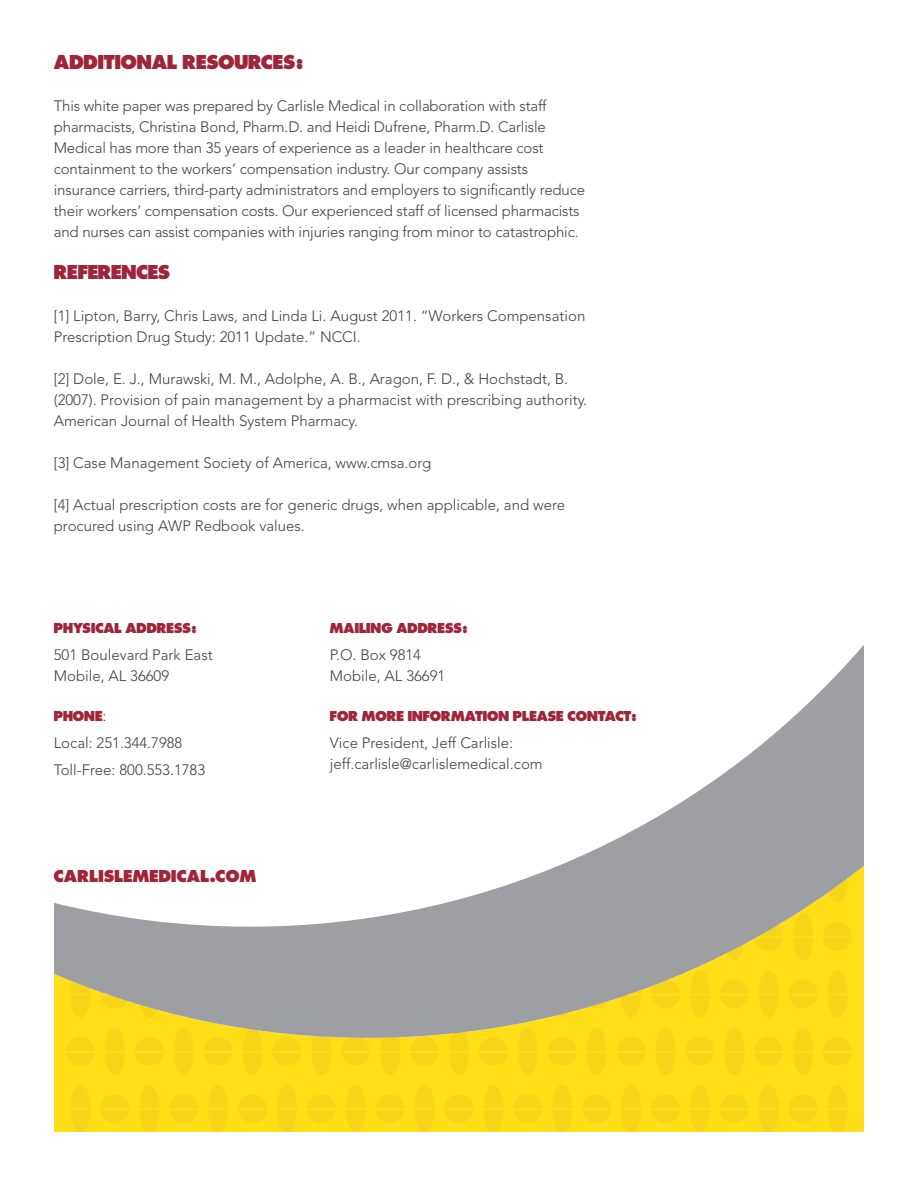
<style>
.page{position:relative;width:918px;height:1188px;background:#fff}
.page>*{position:absolute;margin:0;border:0;box-sizing:border-box;transform-origin:0 0}
.t1{font:700 expanded 21px "Futura P";color:#9f2539}
.t2{font:700 expanded 18px "Futura P";letter-spacing:.02em;color:#9f2539}
.t3{font:300 15px/21px "Avenir";letter-spacing:-.005em;color:#414042}
.t4{font:700 expanded 15px "Futura P";color:#9f2539}
.s1{font-family:"Avenir";font-weight:300;font-stretch:normal;color:#414042}
</style>
<div class="page">
<div style="left:54px;top:1038px;width:810px;height:94px;background:#ffde17"></div>
<svg style="left:380px;top:1038px;width:20px;height:37px"></svg>
<svg style="left:174px;top:1038px;width:20px;height:37px"></svg>
<svg style="left:242px;top:1038px;width:21px;height:37px"></svg>
<svg style="left:518px;top:1038px;width:20px;height:37px"></svg>
<svg style="left:449px;top:1038px;width:20px;height:37px"></svg>
<svg style="left:587px;top:1038px;width:20px;height:37px"></svg>
<svg style="left:105px;top:1038px;width:20px;height:37px"></svg>
<svg style="left:311px;top:1038px;width:20px;height:37px"></svg>
<svg style="left:655px;top:1038px;width:21px;height:37px"></svg>
<svg style="left:651px;top:1094px;width:29px;height:29px"></svg>
<svg style="left:720px;top:1094px;width:29px;height:29px"></svg>
<svg style="left:690px;top:1085px;width:20px;height:47px"></svg>
<svg style="left:685px;top:1038px;width:29px;height:28px"></svg>
<svg style="left:552px;top:1085px;width:20px;height:47px"></svg>
<svg style="left:617px;top:1038px;width:29px;height:28px"></svg>
<svg style="left:513px;top:1094px;width:29px;height:29px"></svg>
<svg style="left:621px;top:1085px;width:20px;height:47px"></svg>
<svg style="left:582px;top:1094px;width:29px;height:29px"></svg>
<svg style="left:548px;top:1038px;width:29px;height:28px"></svg>
<svg style="left:828px;top:1085px;width:20px;height:47px"></svg>
<svg style="left:823px;top:1038px;width:29px;height:28px"></svg>
<svg style="left:759px;top:1085px;width:20px;height:47px"></svg>
<svg style="left:754px;top:1038px;width:29px;height:28px"></svg>
<svg style="left:789px;top:1094px;width:29px;height:29px"></svg>
<svg style="left:724px;top:1038px;width:20px;height:37px"></svg>
<svg style="left:793px;top:1038px;width:20px;height:37px"></svg>
<svg style="left:139px;top:1085px;width:20px;height:47px"></svg>
<svg style="left:100px;top:1094px;width:29px;height:29px"></svg>
<svg style="left:135px;top:1038px;width:29px;height:28px"></svg>
<svg style="left:208px;top:1085px;width:20px;height:47px"></svg>
<svg style="left:169px;top:1094px;width:29px;height:29px"></svg>
<svg style="left:479px;top:1038px;width:29px;height:28px"></svg>
<svg style="left:70px;top:1085px;width:20px;height:47px"></svg>
<svg style="left:66px;top:1038px;width:29px;height:28px"></svg>
<svg style="left:415px;top:1085px;width:20px;height:47px"></svg>
<svg style="left:376px;top:1094px;width:29px;height:29px"></svg>
<svg style="left:483px;top:1085px;width:20px;height:47px"></svg>
<svg style="left:410px;top:1038px;width:29px;height:28px"></svg>
<svg style="left:444px;top:1094px;width:29px;height:29px"></svg>
<svg style="left:277px;top:1085px;width:20px;height:47px"></svg>
<svg style="left:238px;top:1094px;width:29px;height:29px"></svg>
<svg style="left:204px;top:1038px;width:29px;height:28px"></svg>
<svg style="left:346px;top:1085px;width:20px;height:47px"></svg>
<svg style="left:341px;top:1038px;width:29px;height:28px"></svg>
<svg style="left:272px;top:1038px;width:29px;height:28px"></svg>
<svg style="left:307px;top:1094px;width:29px;height:29px"></svg>
<svg style="left:54px;top:645px;width:810px;height:393px"></svg>
<h1 class="t1" style="left:54px;top:50px;width:250px">ADDITIONAL RESOURCES:</h1>
<p class="t3" style="left:54px;top:96px;width:533px">This white paper was prepared by Carlisle Medical in collaboration with staff pharmacists, Christina Bond, Pharm.D. and Heidi Dufrene, Pharm.D. Carlisle Medical has more than 35 years of experience as a leader in healthcare cost containment to the workers’ compensation industry. Our company assists insurance carriers, third-party administrators and employers to significantly reduce their workers’ compensation costs. Our experienced staff of licensed pharmacists and nurses can assist companies with injuries ranging from minor to catastrophic.</p>
<h1 class="t1" style="left:54px;top:260px;width:118px">REFERENCES</h1>
<p class="t3" style="left:54px;top:306px;width:533px">[1] Lipton, Barry, Chris Laws, and Linda Li. August 2011. “Workers Compensation<br>Prescription Drug Study: 2011 Update.” NCCI.</p>
<p class="t3" style="left:54px;top:369px;width:535px">[2] Dole, E. J., Murawski, M. M., Adolphe, A. B., Aragon, F. D., &amp; Hochstadt, B. (2007). Provision of pain management by a pharmacist with prescribing authority.<br>American Journal of Health System Pharmacy.</p>
<p class="t3" style="left:54px;top:453px;width:379px">[3] Case Management Society of America, www.cmsa.org</p>
<p class="t3" style="left:54px;top:495px;width:513px">[4] Actual prescription costs are for generic drugs, when applicable, and were procured using AWP Redbook values.</p>
<p class="t4" style="left:54px;top:619px;width:144px">PHYSICAL ADDRESS:</p>
<p class="t3" style="left:54px;top:645px;width:161px">501 Boulevard Park East<br>Mobile, AL 36609</p>
<p class="t4" style="left:54px;top:707px;width:54px">PHONE<span class="s1">:</span></p>
<p class="t3" style="left:54px;top:729px;width:153px;line-height:27px">Local: 251.344.7988<br>Toll-Free: 800.553.1783</p>
<p class="t2" style="left:54px;top:865px;width:204px">CARLISLEMEDICAL.COM</p>
<p class="t4" style="left:330px;top:619px;width:139px">MAILING ADDRESS:</p>
<p class="t3" style="left:330px;top:644px;width:117px">P.O. Box 9814<br>Mobile, AL 36691</p>
<p class="t4" style="left:330px;top:707px;width:308px">FOR MORE INFORMATION PLEASE CONTACT:</p>
<p class="t3" style="left:330px;top:732px;width:214px">Vice President, Jeff Carlisle: jeff.carlisle@carlislemedical.com</p>
</div>
